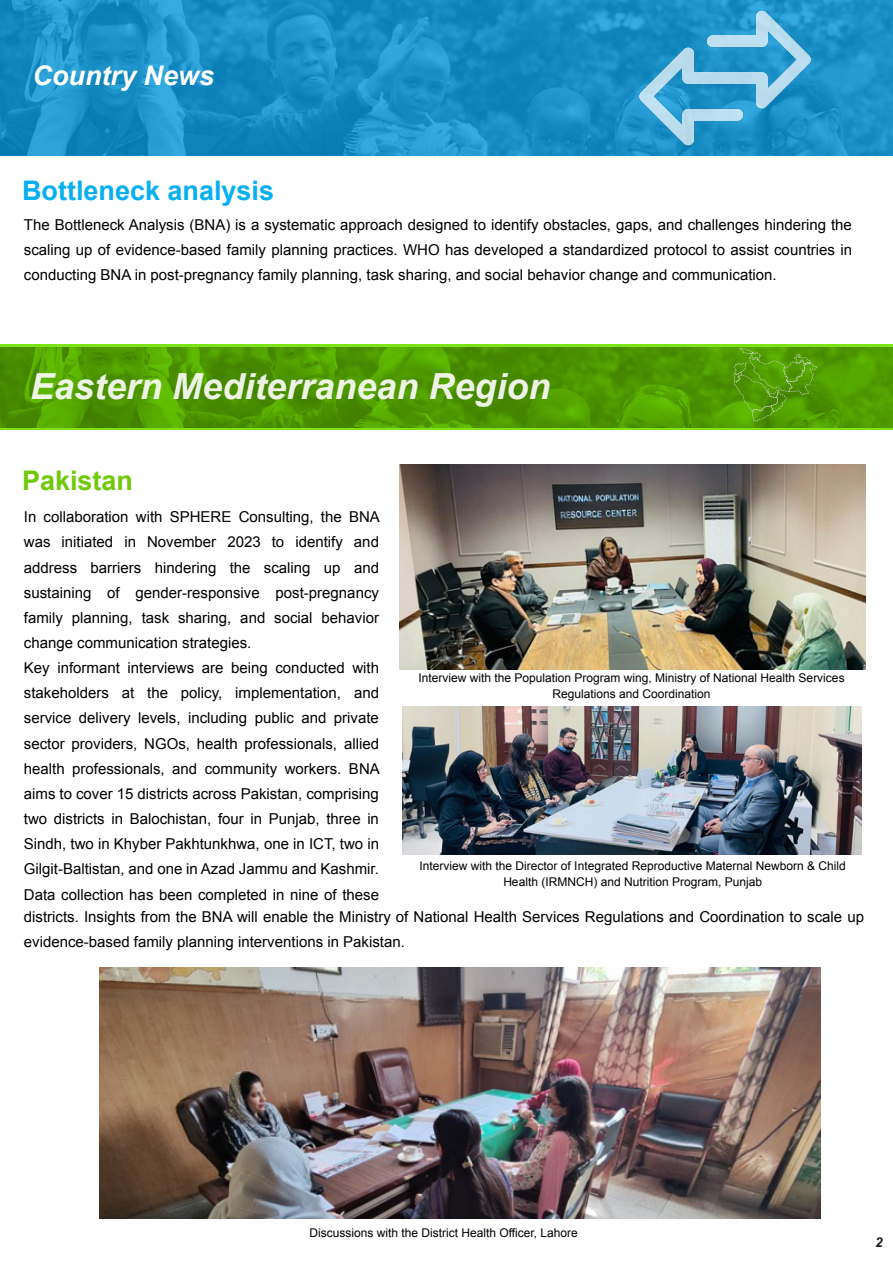
<style>
.page{position:relative;width:893px;height:1263px;background:#fff}
.page>*{position:absolute;margin:0;border:0;box-sizing:border-box;transform-origin:0 0}
.t1{font:italic 700 36px "Arial";color:rgb(255 255 255/.9)}
.t2{font:700 27px "Arial";color:#06b0f0}
.t3{font:italic 700 27px "Arial";color:#fff}
.t4{font:700 27px "Arial";color:#71c90a}
.t5{font:15px/25.2px "Arial";color:#000}
.t6{font:italic 700 13.5px "Arial";color:#1e1e1e}
.t7{font:12px/16.2px "Arial";color:#000;text-align:center}
</style>
<div class="page">
<svg style="left:0;top:0;width:893px;height:156px;background:#188ec5"></svg>
<img style="left:640px;top:0;width:170px;height:156px">
<svg style="left:0;top:345px;width:893px;height:85px;background:#509c01"></svg>
<svg style="left:734px;top:348px;width:83px;height:73px;background:#569e0b"></svg>
<img style="left:399px;top:465px;width:466px;height:204px">
<img style="left:403px;top:707px;width:459px;height:148px">
<img style="left:99px;top:967px;width:721px;height:251px">
<h2 class="t3" style="left:33px;top:58px;width:183px">Country News</h2>
<h2 class="t2" style="left:22px;top:173px;width:254px">Bottleneck analysis</h2>
<p class="t5" style="left:24px;top:212px;width:830px;text-align:justify">The Bottleneck Analysis (BNA) is a systematic approach designed to identify obstacles, gaps, and challenges hindering the scaling up of evidence-based family planning practices. WHO has developed a standardized protocol to assist countries in conducting BNA in post-pregnancy family planning, task sharing, and social behavior change and communication.</p>
<h1 class="t1" style="left:30px;top:363px;width:522px">Eastern Mediterranean Region</h1>
<h2 class="t4" style="left:22px;top:463px;width:113px">Pakistan</h2>
<p class="t5" style="left:24px;top:504px;width:357px">In collaboration with SPHERE Consulting, the BNA was initiated in November 2023 to identify and address barriers hindering the scaling up and sustaining of gender-responsive post-pregnancy family planning, task sharing, and social behavior change communication strategies.<br>Key informant interviews are being conducted with stakeholders at the policy, implementation, and service delivery levels, including public and private sector providers, NGOs, health professionals, allied health professionals, and community workers. BNA aims to cover 15 districts across Pakistan, comprising two districts in Balochistan, four in Punjab, three in Sindh, two in Khyber Pakhtunkhwa, one in ICT, two in Gilgit-Baltistan, and one in Azad Jammu and Kashmir.<br>Data collection has been completed in nine of these</p>
<p class="t5" style="left:24px;top:904px;width:842px">districts. Insights from the BNA will enable the Ministry of National Health Services Regulations and Coordination to scale up evidence-based family planning interventions in Pakistan.</p>
<p class="t7" style="left:418px;top:670px;width:428px">Interview with the Population Program wing, Ministry of National Health Services<br>Regulations and Coordination</p>
<p class="t7" style="left:420px;top:858px;width:428px">Interview with the Director of Integrated Reproductive Maternal Newborn &amp; Child<br>Health (IRMNCH) and Nutrition Program, Punjab</p>
<p class="t7" style="left:309px;top:1225px;width:270px">Discussions with the District Health Officer, Lahore</p>
<p class="t6" style="left:875px;top:1233px;width:9px">2</p>
</div>
